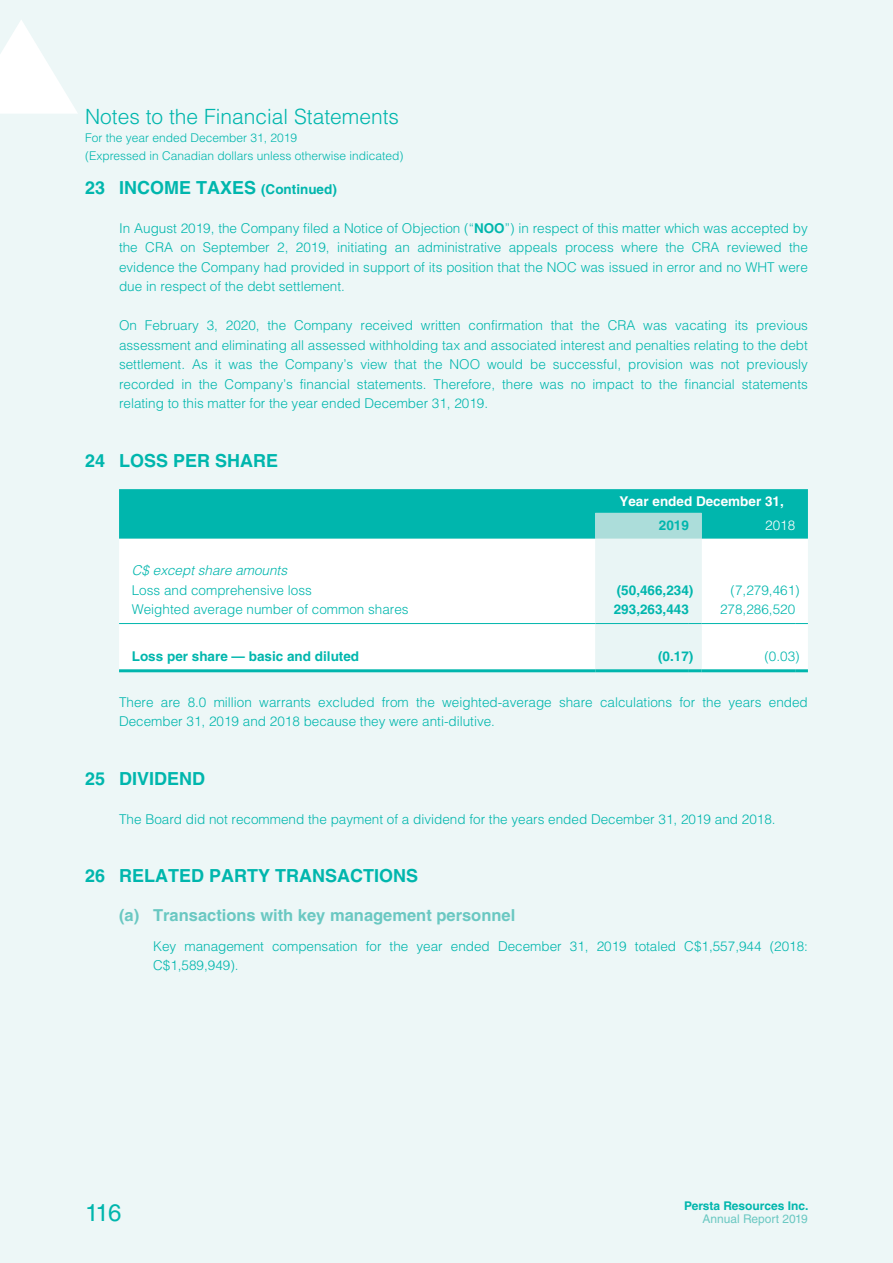
<style>
.page{position:relative;width:893px;height:1263px;background:#edf7f7}
.page>*{position:absolute;margin:0;border:0;box-sizing:border-box;transform-origin:0 0}
.t1{font:24px "Helvetica LT Std";color:#00b6ad}
.t2{font:300 21px "Helvetica LT Std";color:#00b6ad}
.t3{font:700 18px "Helvetica LT Std";color:#00b6ad}
.t4{font:700 16.5px "Helvetica LT Std";color:#6ac8c2}
.t5{font:300 13.5px/19.5px "Helvetica LT Std";color:#00b6ad;text-align:justify}
.t6{font:700 13.5px "Helvetica LT Std";color:#00b6ad}
.t7{font:700 13.5px "Helvetica LT Std";color:#fff}
.t8{font:italic 300 13.5px "Helvetica LT Std";color:#00b6ad}
.t9{font:300 13.5px "Helvetica LT Std";color:#fff}
.t10{font:300 12px/18px "Helvetica LT Std";color:#00b6ad}
.t11{font:700 12px "Helvetica LT Std";color:#00b6ad}
.t12{font:12px "Helvetica LT Std";color:#6ac8c2}
.s1{font-size:13.5px}
.s2{font-weight:700}
</style>
<div class="page">
<svg style="left:0;top:20px;width:77px;height:94px"></svg>
<svg style="left:119px;top:489px;width:689px;height:183px;background:#b6e9e7"></svg>
<h2 class="t2" style="left:85px;top:103px;width:315px">Notes to the Financial Statements</h2>
<p class="t10" style="left:85px;top:128px;width:320px">For the year ended December 31, 2019<br>(Expressed in Canadian dollars unless otherwise indicated)</p>
<h3 class="t3" style="left:85px;top:176px;width:253px">23 INCOME TAXES <span class="s1">(Continued)</span></h3>
<p class="t5" style="left:119px;top:218px;width:690px">In August 2019, the Company filed a Notice of Objection (“<span class="s2">NOO</span>”) in respect of this matter which was accepted by the CRA on September 2, 2019, initiating an administrative appeals process where the CRA reviewed the evidence the Company had provided in support of its position that the NOC was issued in error and no WHT were due in respect of the debt settlement.</p>
<p class="t5" style="left:119px;top:315px;width:690px">On February 3, 2020, the Company received written confirmation that the CRA was vacating its previous assessment and eliminating all assessed withholding tax and associated interest and penalties relating to the debt settlement. As it was the Company’s view that the NOO would be successful, provision was not previously recorded in the Company’s financial statements. Therefore, there was no impact to the financial statements relating to this matter for the year ended December 31, 2019.</p>
<h3 class="t3" style="left:85px;top:449px;width:195px">24 LOSS PER SHARE</h3>
<p class="t7" style="left:619px;top:493px;width:166px">Year ended December 31,</p>
<p class="t6" style="left:659px;top:517px;width:32px">2019</p>
<p class="t9" style="left:765px;top:517px;width:32px">2018</p>
<p class="t8" style="left:132px;top:562px;width:157px">C$ except share amounts</p>
<p class="t5" style="left:132px;top:580px;width:182px">Loss and comprehensive loss</p>
<p class="t6" style="left:617px;top:582px;width:78px">(50,466,234)</p>
<p class="t5" style="left:731px;top:580px;width:71px">(7,279,461)</p>
<p class="t5" style="left:132px;top:600px;width:278px">Weighted average number of common shares</p>
<p class="t6" style="left:614px;top:601px;width:77px">293,263,443</p>
<p class="t5" style="left:720px;top:600px;width:77px">278,286,520</p>
<p class="t6" style="left:132px;top:648px;width:229px">Loss per share — basic and diluted</p>
<p class="t6" style="left:658px;top:648px;width:37px">(0.17)</p>
<p class="t5" style="left:764px;top:646px;width:37px">(0.03)</p>
<p class="t5" style="left:119px;top:692px;width:690px">There are 8.0 million warrants excluded from the weighted-average share calculations for the years ended<br>December 31, 2019 and 2018 because they were anti-dilutive.</p>
<h3 class="t3" style="left:85px;top:767px;width:122px">25 DIVIDEND</h3>
<p class="t5" style="left:119px;top:809px;width:658px">The Board did not recommend the payment of a dividend for the years ended December 31, 2019 and 2018.</p>
<h3 class="t3" style="left:85px;top:865px;width:335px">26 RELATED PARTY TRANSACTIONS</h3>
<p class="t4" style="left:119px;top:905px;width:398px">(a) Transactions with key management personnel</p>
<p class="t5" style="left:153px;top:936px;width:656px">Key management compensation for the year ended December 31, 2019 totaled C$1,557,944 (2018:<br>C$1,589,949).</p>
<h1 class="t1" style="left:85px;top:1198px;width:38px">116</h1>
<p class="t11" style="left:684px;top:1198px;width:126px">Persta Resources Inc.</p>
<p class="t12" style="left:702px;top:1211px;width:107px">Annual Report 2019</p>
</div>
